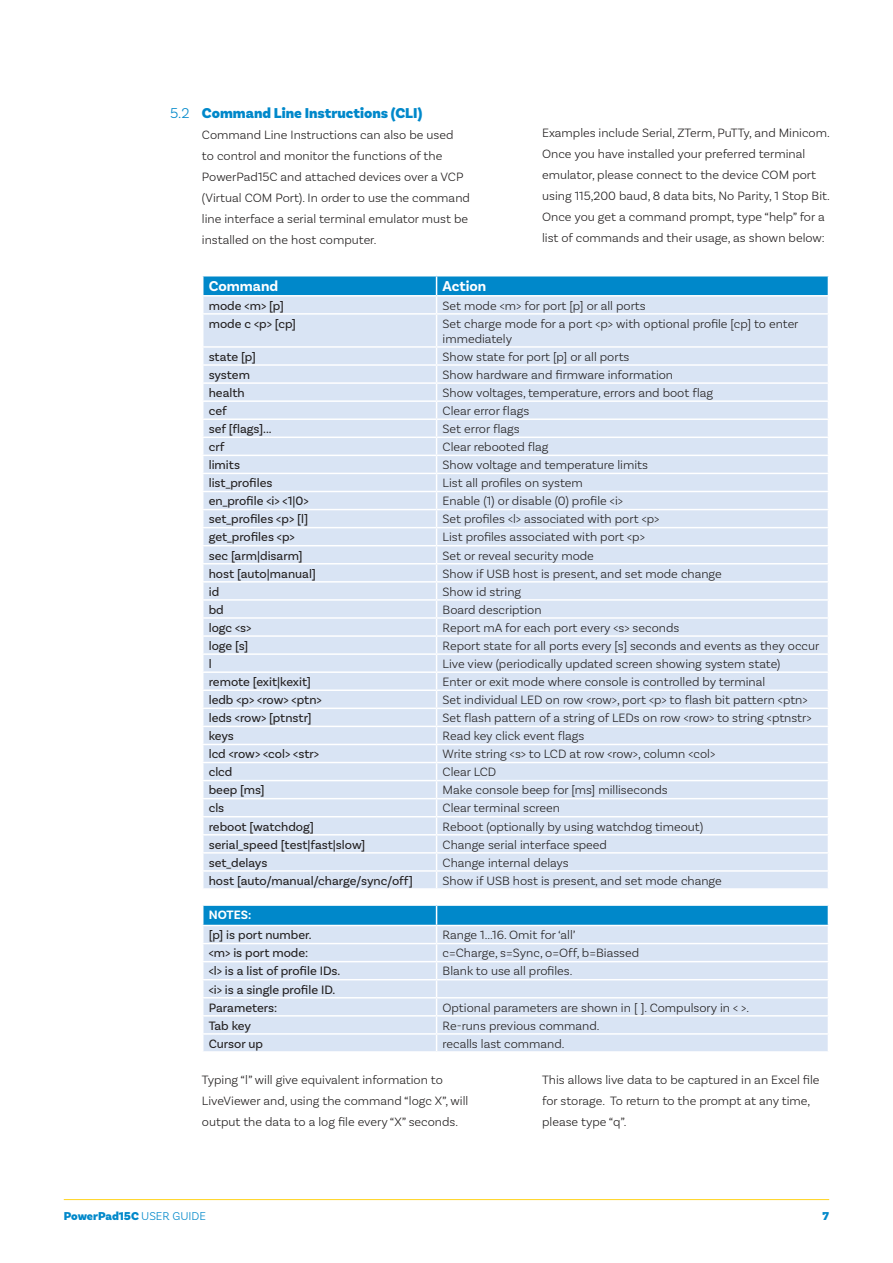
<style>
.page{position:relative;width:893px;height:1263px;background:#fff}
.page>*{position:absolute;margin:0;border:0;box-sizing:border-box;transform-origin:0 0}
.t1{font:900 15px "Basic Sans";color:#0088ca}
.t2{font:700 15px "Basic Sans";color:#fff}
.t3{font:300 12.75px/21px "Basic Sans";color:#221f1f}
.t4{font:12.75px/18px "Basic Sans";color:#221f1f}
.t5{font:700 12.75px "Basic Sans";color:#fff}
.t6{font:900 12px "Basic Sans";color:#0088ca}
.s1{font-weight:300}
</style>
<div class="page">
<div style="left:203px;top:276px;width:625px;height:19px;background:#0088ca"></div>
<div style="left:203px;top:297px;width:625px;height:49px;background:#d9e4f4"></div>
<svg style="left:436px;top:276px;width:1px;height:37px"></svg>
<hr style="left:202px;top:313px;width:235px;height:2px;background:#fff">
<hr style="left:437px;top:313px;width:392px;height:2px;background:#fff">
<hr style="left:436px;top:315px;width:1px;height:31px;background:#fff">
<svg style="left:202px;top:348px;width:627px;height:703px;background:#d7e4f4"></svg>
<hr style="left:64px;top:1199px;width:765px;height:1px;background:#ffd41f">
<p class="t1" style="left:170px;top:107px;width:254px"><span class="s1">5.2</span> Command Line Instructions (CLI)</p>
<p class="t3" style="left:202px;top:125px;width:269px">Command Line Instructions can also be used<br>to control and monitor the functions of the PowerPad15C and attached devices over a VCP (Virtual COM Port). In order to use the command line interface a serial terminal emulator must be installed on the host computer.</p>
<p class="t3" style="left:542px;top:123px;width:289px">Examples include Serial, ZTerm, PuTTy, and Minicom.<br>Once you have installed your preferred terminal emulator, please connect to the device COM port using 115,200 baud, 8 data bits, No Parity, 1 Stop Bit.<br>Once you get a command prompt, type “help” for a list of commands and their usage, as shown below:</p>
<p class="t2" style="left:209px;top:280px;width:71px">Command</p>
<p class="t2" style="left:443px;top:280px;width:45px">Action</p>
<p class="t4" style="left:209px;top:298px;width:77px">mode &lt;m&gt; [p]</p>
<p class="t3" style="left:443px;top:296px;width:205px">Set mode &lt;m&gt; for port [p] or all ports</p>
<p class="t4" style="left:209px;top:316px;width:89px">mode c &lt;p&gt; [cp]</p>
<p class="t3" style="left:443px;top:317px;width:357px;line-height:15px">Set charge mode for a port &lt;p&gt; with optional profile [cp] to enter immediately</p>
<p class="t4" style="left:209px;top:349px;width:49px">state [p]</p>
<p class="t3" style="left:443px;top:347px;width:188px">Show state for port [p] or all ports</p>
<p class="t4" style="left:209px;top:367px;width:43px">system</p>
<p class="t3" style="left:443px;top:365px;width:232px">Show hardware and firmware information</p>
<p class="t4" style="left:209px;top:385px;width:38px">health</p>
<p class="t3" style="left:443px;top:383px;width:272px">Show voltages, temperature, errors and boot flag</p>
<p class="t4" style="left:209px;top:403px;width:19px">cef</p>
<p class="t3" style="left:443px;top:401px;width:88px">Clear error flags</p>
<p class="t4" style="left:209px;top:421px;width:64px">sef [flags]...</p>
<p class="t3" style="left:443px;top:419px;width:79px">Set error flags</p>
<p class="t4" style="left:209px;top:439px;width:17px">crf</p>
<p class="t3" style="left:443px;top:437px;width:108px">Clear rebooted flag</p>
<p class="t4" style="left:209px;top:457px;width:33px">limits</p>
<p class="t3" style="left:443px;top:456px;width:207px">Show voltage and temperature limits</p>
<p class="t4" style="left:209px;top:475px;width:65px">list_profiles</p>
<p class="t3" style="left:443px;top:474px;width:142px">List all profiles on system</p>
<p class="t4" style="left:209px;top:493px;width:101px">en_profile &lt;i&gt; &lt;1|0&gt;</p>
<p class="t3" style="left:443px;top:492px;width:182px">Enable (1) or disable (0) profile &lt;i&gt;</p>
<p class="t4" style="left:209px;top:511px;width:101px">set_profiles &lt;p&gt; [l]</p>
<p class="t3" style="left:443px;top:510px;width:218px">Set profiles &lt;l&gt; associated with port &lt;p&gt;</p>
<p class="t4" style="left:209px;top:529px;width:88px">get_profiles &lt;p&gt;</p>
<p class="t3" style="left:443px;top:528px;width:204px">List profiles associated with port &lt;p&gt;</p>
<p class="t4" style="left:209px;top:547px;width:95px">sec [arm|disarm]</p>
<p class="t3" style="left:443px;top:546px;width:153px">Set or reveal security mode</p>
<p class="t4" style="left:209px;top:565px;width:109px">host [auto|manual]</p>
<p class="t3" style="left:443px;top:564px;width:281px">Show if USB host is present, and set mode change</p>
<p class="t4" style="left:209px;top:584px;width:12px">id</p>
<p class="t3" style="left:443px;top:582px;width:80px">Show id string</p>
<p class="t4" style="left:209px;top:602px;width:17px">bd</p>
<p class="t3" style="left:443px;top:600px;width:100px">Board description</p>
<p class="t4" style="left:209px;top:620px;width:44px">logc &lt;s&gt;</p>
<p class="t3" style="left:443px;top:618px;width:238px">Report mA for each port every &lt;s&gt; seconds</p>
<p class="t4" style="left:209px;top:638px;width:41px">loge [s]</p>
<p class="t3" style="left:443px;top:636px;width:378px">Report state for all ports every [s] seconds and events as they occur</p>
<p class="t4" style="left:209px;top:656px;width:4px">l</p>
<p class="t3" style="left:443px;top:654px;width:339px">Live view (periodically updated screen showing system state)</p>
<p class="t4" style="left:209px;top:674px;width:104px">remote [exit|kexit]</p>
<p class="t3" style="left:443px;top:672px;width:324px">Enter or exit mode where console is controlled by terminal</p>
<p class="t4" style="left:209px;top:692px;width:115px">ledb &lt;p&gt; &lt;row&gt; &lt;ptn&gt;</p>
<p class="t3" style="left:443px;top:690px;width:366px">Set individual LED on row &lt;row&gt;, port &lt;p&gt; to flash bit pattern &lt;ptn&gt;</p>
<p class="t4" style="left:209px;top:710px;width:104px">leds &lt;row&gt; [ptnstr]</p>
<p class="t3" style="left:443px;top:708px;width:370px">Set flash pattern of a string of LEDs on row &lt;row&gt; to string &lt;ptnstr&gt;</p>
<p class="t4" style="left:209px;top:728px;width:27px">keys</p>
<p class="t3" style="left:443px;top:727px;width:143px">Read key click event flags</p>
<p class="t4" style="left:209px;top:746px;width:112px">lcd &lt;row&gt; &lt;col&gt; &lt;str&gt;</p>
<p class="t3" style="left:443px;top:745px;width:274px">Write string &lt;s&gt; to LCD at row &lt;row&gt;, column &lt;col&gt;</p>
<p class="t4" style="left:209px;top:764px;width:25px">clcd</p>
<p class="t3" style="left:443px;top:763px;width:55px">Clear LCD</p>
<p class="t4" style="left:209px;top:782px;width:58px">beep [ms]</p>
<p class="t3" style="left:443px;top:781px;width:227px">Make console beep for [ms] milliseconds</p>
<p class="t4" style="left:209px;top:800px;width:17px">cls</p>
<p class="t3" style="left:443px;top:799px;width:119px">Clear terminal screen</p>
<p class="t4" style="left:209px;top:818px;width:107px">reboot [watchdog]</p>
<p class="t3" style="left:443px;top:817px;width:262px">Reboot (optionally by using watchdog timeout)</p>
<p class="t4" style="left:209px;top:836px;width:158px">serial_speed [test|fast|slow]</p>
<p class="t3" style="left:443px;top:835px;width:166px">Change serial interface speed</p>
<p class="t4" style="left:209px;top:855px;width:60px">set_delays</p>
<p class="t3" style="left:443px;top:853px;width:128px">Change internal delays</p>
<p class="t4" style="left:209px;top:873px;width:206px">host [auto/manual/charge/sync/off]</p>
<p class="t3" style="left:443px;top:871px;width:281px">Show if USB host is present, and set mode change</p>
<p class="t5" style="left:209px;top:910px;width:44px">NOTES:</p>
<p class="t4" style="left:209px;top:927px;width:105px">[p] is port number.</p>
<p class="t3" style="left:443px;top:926px;width:135px">Range 1...16. Omit for ‘all’</p>
<p class="t4" style="left:209px;top:945px;width:101px">&lt;m&gt; is port mode:</p>
<p class="t3" style="left:443px;top:944px;width:198px">c=Charge, s=Sync, o=Off, b=Biassed</p>
<p class="t4" style="left:209px;top:963px;width:133px">&lt;l&gt; is a list of profile IDs.</p>
<p class="t3" style="left:443px;top:962px;width:131px">Blank to use all profiles.</p>
<p class="t4" style="left:209px;top:981px;width:128px">&lt;i&gt; is a single profile ID.<br>Parameters:</p>
<p class="t3" style="left:443px;top:998px;width:308px">Optional parameters are shown in [ ]. Compulsory in &lt; &gt;.</p>
<p class="t4" style="left:209px;top:1017px;width:44px">Tab key</p>
<p class="t3" style="left:443px;top:1016px;width:159px">Re-runs previous command.</p>
<p class="t4" style="left:209px;top:1036px;width:56px">Cursor up</p>
<p class="t3" style="left:443px;top:1034px;width:123px">recalls last command.</p>
<p class="t3" style="left:202px;top:1070px;width:268px">Typing “l” will give equivalent information to<br>LiveViewer and, using the command “logc X”, will output the data to a log file every “X” seconds.</p>
<p class="t3" style="left:542px;top:1070px;width:279px">This allows live data to be captured in an Excel file for storage. To return to the prompt at any time, please type “q”.</p>
<p class="t6" style="left:64px;top:1208px;width:144px">PowerPad15C <span class="s1">USER GUIDE</span></p>
<p class="t6" style="left:823px;top:1211px;width:8px">7</p>
</div>
